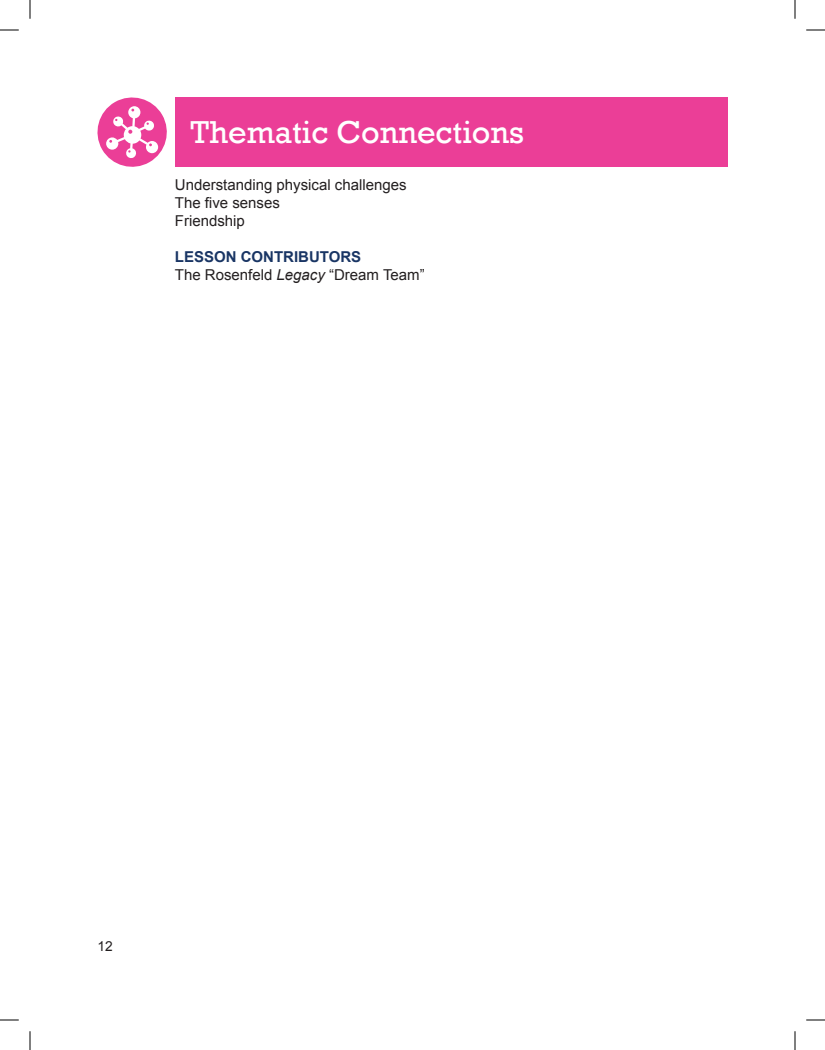
<style>
.page{position:relative;width:825px;height:1050px;background:#fff}
.page>*{position:absolute;margin:0;border:0;box-sizing:border-box;transform-origin:0 0}
.t1{font:32.5px "Rockwell";color:#fff}
.t2{font:15px/18px "Arial";color:#231f20}
.t3{font:700 15px "Arial";color:#193564}
.t4{font:13.75px "Arial";color:#231f20}
.s1{font-weight:700;color:#193564}
.s2{font-style:italic}
</style>
<div class="page">
<div style="left:175px;top:98px;width:553px;height:69px;background:#eb3e97"></div>
<svg style="left:97px;top:97px;width:70px;height:70px"></svg>
<svg style="left:0;top:29px;width:19px;height:2px"></svg>
<svg style="left:806px;top:29px;width:19px;height:2px"></svg>
<svg style="left:0;top:1019px;width:19px;height:2px"></svg>
<svg style="left:806px;top:1019px;width:19px;height:2px"></svg>
<svg style="left:29px;top:0;width:2px;height:19px"></svg>
<svg style="left:29px;top:1031px;width:2px;height:19px"></svg>
<svg style="left:794px;top:0;width:2px;height:19px"></svg>
<svg style="left:794px;top:1031px;width:2px;height:19px"></svg>
<h1 class="t1" style="left:190px;top:114px;width:335px">Thematic Connections</h1>
<p class="t2" style="left:175px;top:176px;width:233px">Understanding physical challenges<br>The five senses<br>Friendship</p>
<p class="t3" style="left:175px;top:247px;width:77px">LESSON CONTRI</p>
<p class="t3" style="left:298px;top:247px;width:23px">BUTOR</p>
<p class="t2" style="left:175px;top:248px;width:251px;text-indent:176px"><span class="s1">S<br></span>The Rosenfeld <span class="s2">Legacy</span> “Dream Team”</p>
<p class="t4" style="left:98px;top:937px;width:17px">12</p>
</div>
